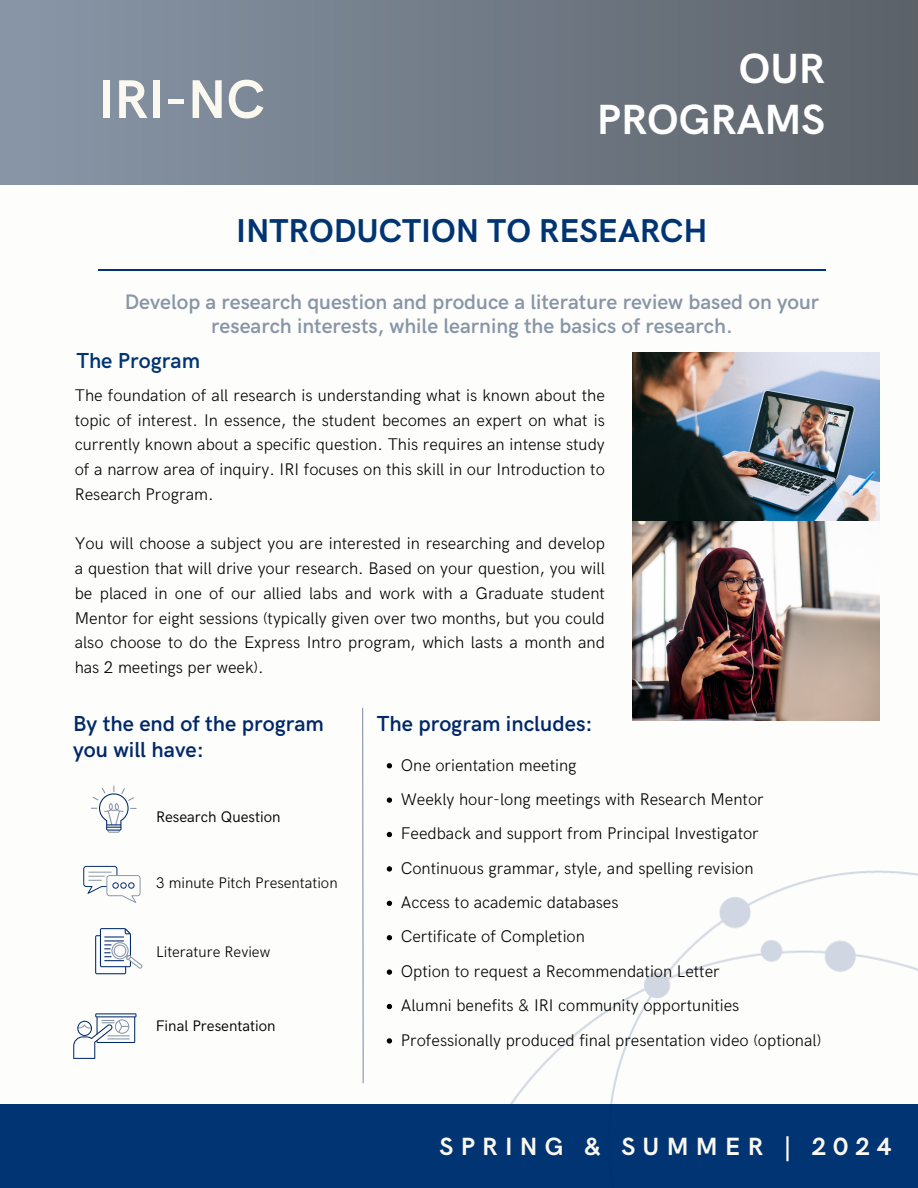
<style>
.page{position:relative;width:918px;height:1188px;background:#fff}
.page>*{position:absolute;margin:0;border:0;box-sizing:border-box;transform-origin:0 0}
.t1{font:700 54.6px "HK Grotesk";color:#fbf8ef}
.t2{font:700 42.3px/50.8px "HK Grotesk";color:#fff;text-align:right}
.t3{font:700 33.15px "HK Grotesk";color:#003472}
.t4{font:700 25.05px "HK Grotesk";letter-spacing:.29em;color:#fbf8ef}
.t5{font:600 21.75px/26px "HK Grotesk";color:#002869}
.t6{font:600 21.75px "HK Grotesk";color:#003472}
.t7{font:600 21.15px/24.9px "HK Grotesk";color:#8795a6;text-align:center}
.t8{font:300 16.95px/24.8px "HK Grotesk";color:#000;text-align:justify}
.t9{font:300 15.3px "HK Grotesk";color:#000}
.t10{font:15.3px "HK Grotesk";color:#000}
</style>
<div class="page">
<div style="left:0;top:0;width:918px;height:185px;background:#8795a6"></div>
<div style="left:0;top:1104px;width:918px;height:84px;background:#003472"></div>
<hr style="left:98px;top:270px;width:728px;height:1px;background:#003472">
<svg style="left:95px;top:928px;width:47px;height:46px"></svg>
<svg style="left:83px;top:866px;width:58px;height:37px"></svg>
<svg style="left:91px;top:786px;width:46px;height:47px"></svg>
<svg style="left:73px;top:1013px;width:63px;height:46px"></svg>
<div style="left:80px;top:1045px;width:9px;height:9px;background:#fdfdfc;border-radius:50%"></div>
<div style="left:80px;top:1038px;width:9px;height:9px;background:#fdfdfc;border-radius:50%"></div>
<img style="left:510px;top:870px;width:408px;height:234px">
<div style="left:39px;top:0;width:879px;height:185px;background:linear-gradient(to right,#8795a6,#5c6168)"></div>
<img style="left:633px;top:352px;width:246px;height:169px">
<img style="left:633px;top:521px;width:246px;height:199px">
<svg style="left:387px;top:763px;width:5px;height:5px"></svg>
<svg style="left:387px;top:798px;width:5px;height:5px"></svg>
<svg style="left:387px;top:832px;width:5px;height:5px"></svg>
<svg style="left:387px;top:866px;width:5px;height:6px"></svg>
<svg style="left:387px;top:901px;width:5px;height:5px"></svg>
<svg style="left:387px;top:935px;width:5px;height:5px"></svg>
<svg style="left:387px;top:969px;width:5px;height:6px"></svg>
<svg style="left:387px;top:1004px;width:5px;height:5px"></svg>
<svg style="left:387px;top:1038px;width:5px;height:6px"></svg>
<svg style="left:362px;top:707px;width:2px;height:377px"></svg>
<p class="t1" style="left:98px;top:69px;width:168px">IRI-NC</p>
<h5 class="t2" style="left:597px;top:45px;width:230px">OUR<br>PROGRAMS</h5>
<p class="t3" style="left:236px;top:212px;width:473px">INTRODUCTION TO RESEARCH</p>
<p class="t7" style="left:125px;top:290px;width:696px">Develop a research question and produce a literature review based on your research interests, while learning the basics of research.</p>
<p class="t6" style="left:76px;top:348px;width:125px">The Program</p>
<h5 class="t8" style="left:75px;top:383px;width:532px">The foundation of all research is understanding what is known about the topic of interest. In essence, the student becomes an expert on what is currently known about a specific question. This requires an intense study of a narrow area of inquiry. IRI focuses on this skill in our Introduction to Research Program.</h5>
<p class="t8" style="left:75px;top:532px;width:532px">You will choose a subject you are interested in researching and develop a question that will drive your research. Based on your question, you will be placed in one of our allied labs and work with a Graduate student Mentor for eight sessions (typically given over two months, but you could also choose to do the Express Intro program, which lasts a month and has 2 meetings per week).</p>
<p class="t5" style="left:73px;top:712px;width:252px">By the end of the program you will have:</p>
<h5 class="t10" style="left:156px;top:809px;width:126px">Research Question</h5>
<h1 class="t9" style="left:156px;top:875px;width:183px">3 minute Pitch Presentation</h1>
<p class="t9" style="left:156px;top:943px;width:116px">Literature Review</p>
<h2 class="t10" style="left:156px;top:1017px;width:122px">Final Presentation</h2>
<p class="t5" style="left:377px;top:712px;width:218px">The program includes:</p>
<p class="t8" style="left:401px;top:753px;width:177px">One orientation meeting</p>
<p class="t8" style="left:401px;top:787px;width:365px">Weekly hour-long meetings with Research Mentor</p>
<p class="t8" style="left:401px;top:822px;width:360px">Feedback and support from Principal Investigator</p>
<p class="t8" style="left:401px;top:856px;width:354px">Continuous grammar, style, and spelling revision</p>
<p class="t8" style="left:401px;top:891px;width:219px">Access to academic databases</p>
<p class="t8" style="left:401px;top:925px;width:186px">Certificate of Completion</p>
<p class="t8" style="left:401px;top:959px;width:320px">Option to request a Recommendation Letter</p>
<p class="t8" style="left:401px;top:994px;width:340px">Alumni benefits &amp; IRI community opportunities</p>
<p class="t8" style="left:401px;top:1028px;width:422px">Professionally produced final presentation video (optional)</p>
<p class="t4" style="left:440px;top:1133px;width:454px">SPRING &amp; SUMMER | 2024</p>
</div>
